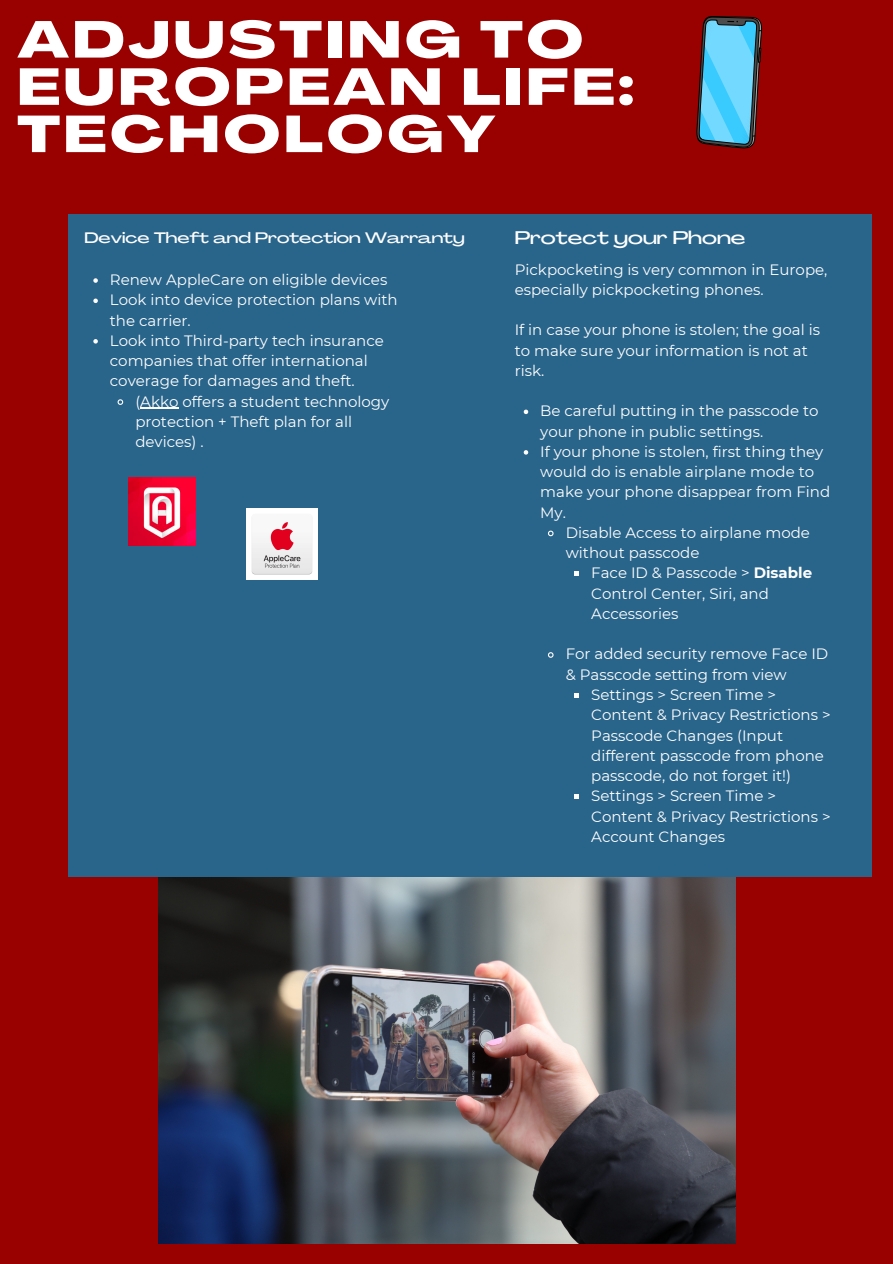
<style>
.page{position:relative;width:893px;height:1264px;background:#fff}
.page>*{position:absolute;margin:0;border:0;box-sizing:border-box;transform-origin:0 0}
.t1{font:800 51px/47.2px "Agrandir Grand";letter-spacing:.07em;color:#fff}
.t2{font:500 18px "Agrandir Grand";color:#fff}
.t3{font:15px/20.2px "Montserrat";color:#fff}
.t4{font:500 15px "Agrandir Grand";color:#fff}
.s1{font-weight:700}
</style>
<div class="page">
<div style="left:0;top:0;width:892px;height:1263px;background:#900"></div>
<svg style="left:696px;top:16px;width:66px;height:133px;background:#5d97b3"></svg>
<img style="left:158px;top:876px;width:577px;height:367px">
<div style="left:69px;top:215px;width:802px;height:661px;background:#29648a"></div>
<img style="left:128px;top:478px;width:68px;height:67px">
<img style="left:247px;top:508px;width:71px;height:71px">
<svg style="left:93px;top:278px;width:5px;height:5px"></svg>
<svg style="left:93px;top:298px;width:5px;height:5px"></svg>
<svg style="left:93px;top:339px;width:5px;height:4px"></svg>
<svg style="left:117px;top:399px;width:7px;height:6px"></svg>
<hr style="left:140px;top:408px;width:38px;height:1px;background:#fff">
<svg style="left:523px;top:409px;width:5px;height:5px"></svg>
<svg style="left:523px;top:450px;width:5px;height:4px"></svg>
<svg style="left:547px;top:530px;width:7px;height:7px"></svg>
<svg style="left:574px;top:571px;width:5px;height:5px"></svg>
<svg style="left:548px;top:652px;width:6px;height:6px"></svg>
<svg style="left:574px;top:693px;width:5px;height:4px"></svg>
<svg style="left:574px;top:794px;width:5px;height:5px"></svg>
<p class="t1" style="left:17px;top:21px;width:618px">ADJUSTING TO<br>EUROPEAN LIFE:<br>TECHOLOGY</p>
<p class="t4" style="left:84px;top:232px;width:382px">Device Theft and Protection Warranty</p>
<p class="t3" style="left:110px;top:269px;width:279px">Renew AppleCare on eligible devices</p>
<p class="t3" style="left:110px;top:290px;width:289px">Look into device protection plans with the carrier.</p>
<p class="t3" style="left:110px;top:330px;width:275px">Look into Third-party tech insurance companies that offer international coverage for damages and theft.</p>
<p class="t3" style="left:135px;top:391px;width:255px">(Akko offers a student technology protection + Theft plan for all devices) .</p>
<p class="t2" style="left:514px;top:230px;width:232px">Protect your Phone</p>
<p class="t3" style="left:514px;top:259px;width:314px">Pickpocketing is very common in Europe, especially pickpocketing phones.</p>
<p class="t3" style="left:514px;top:320px;width:307px">If in case your phone is stolen; the goal is to make sure your information is not at risk.</p>
<p class="t3" style="left:540px;top:401px;width:280px">Be careful putting in the passcode to your phone in public settings.</p>
<p class="t3" style="left:540px;top:441px;width:291px">If your phone is stolen, first thing they would do is enable airplane mode to make your phone disappear from Find<br>My.</p>
<p class="t3" style="left:565px;top:522px;width:246px">Disable Access to airplane mode without passcode</p>
<p class="t3" style="left:591px;top:563px;width:222px">Face ID &amp; Passcode &gt; <span class="s1">Disable<br></span>Control Center, Siri, and<br>Accessories</p>
<p class="t3" style="left:565px;top:644px;width:264px">For added security remove Face ID &amp; Passcode setting from view</p>
<p class="t3" style="left:591px;top:684px;width:241px">Settings &gt; Screen Time &gt;<br>Content &amp; Privacy Restrictions &gt;<br>Passcode Changes (Input different passcode from phone passcode, do not forget it!)</p>
<p class="t3" style="left:591px;top:785px;width:241px">Settings &gt; Screen Time &gt;<br>Content &amp; Privacy Restrictions &gt;<br>Account Changes</p>
</div>
